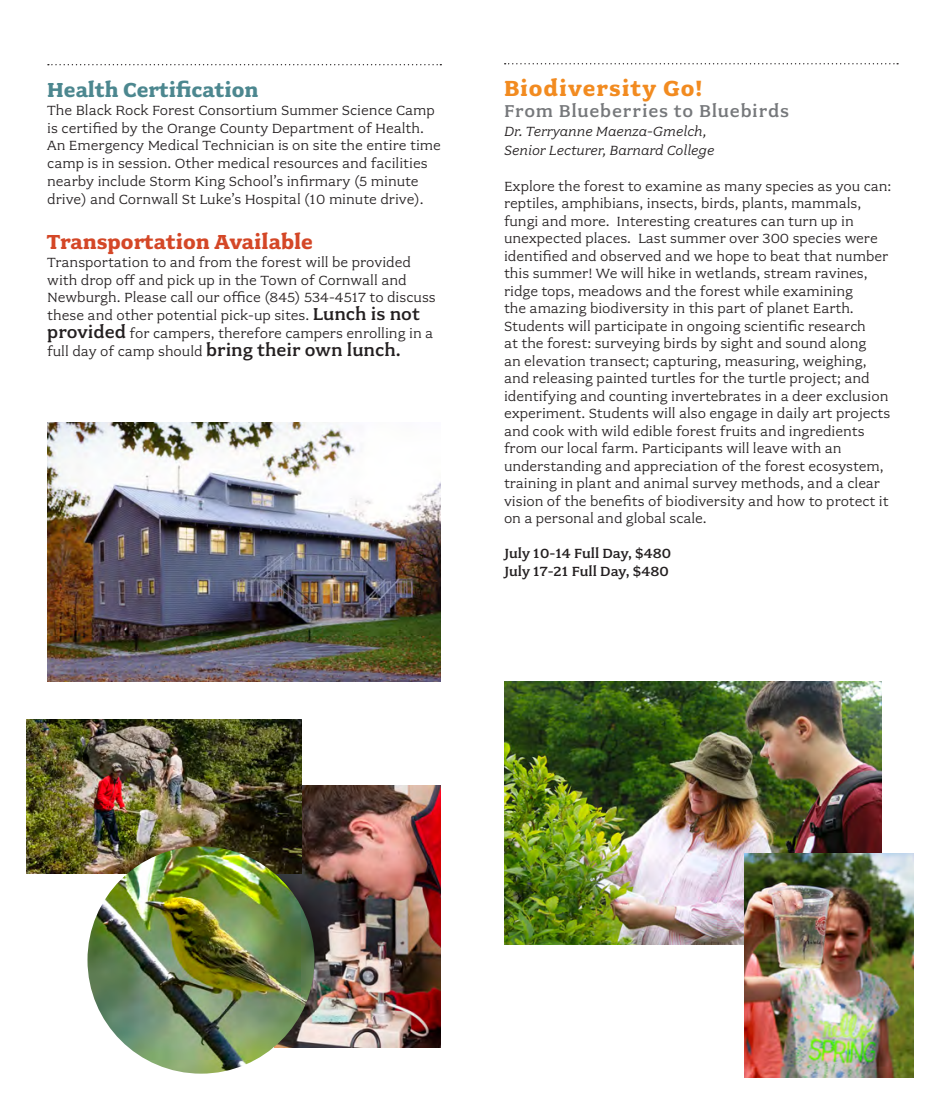
<style>
.page{position:relative;width:945px;height:1119px;background:#fff}
.page>*{position:absolute;margin:0;border:0;box-sizing:border-box;transform-origin:0 0}
.t1{font:700 24.5px "Fairplex Wide";letter-spacing:.05em;color:#f28b20}
.t2{font:700 22.75px "Fairplex Wide";color:#d44727}
.t3{font:700 22.75px "Fairplex Wide";color:#4c878f}
.Class_Title{font:500 19.25px "Fairplex Wide";letter-spacing:.04em;color:#76787b}
.t4{font:14.88px/17.5px "Fairplex Wide";color:#231f20}
.t5{font:italic 14.88px/19.2px "Fairplex Wide";letter-spacing:-.005em;color:#231f20}
.t6{font:500 14.88px "Fairplex Wide";color:#231f20}
.s1{font-weight:500;font-size:19.25px}
</style>
<div class="page">
<svg style="left:505px;top:63px;width:393px;height:1px"></svg>
<svg style="left:48px;top:64px;width:393px;height:1px"></svg>
<img style="left:504px;top:681px;width:378px;height:263px">
<img style="left:745px;top:853px;width:169px;height:224px">
<img style="left:274px;top:785px;width:167px;height:262px">
<img style="left:47px;top:422px;width:394px;height:259px">
<img style="left:26px;top:719px;width:276px;height:154px">
<img style="left:88px;top:846px;width:227px;height:227px;border-radius:114px">
<p class="t3" style="left:47px;top:77px;width:213px">Health Certification</p>
<p class="t4" style="left:47px;top:101px;width:395px">The Black Rock Forest Consortium Summer Science Camp is certified by the Orange County Department of Health.<br>An Emergency Medical Technician is on site the entire time camp is in session. Other medical resources and facilities nearby include Storm King School’s infirmary (5 minute drive) and Cornwall St Luke’s Hospital (10 minute drive).</p>
<p class="t2" style="left:47px;top:229px;width:267px">Transportation Available</p>
<p class="t4" style="left:47px;top:253px;width:390px">Transportation to and from the forest will be provided with drop off and pick up in the Town of Cornwall and Newburgh. Please call our office (845) 534-4517 to discuss these and other potential pick-up sites. <span class="s1">Lunch is not provided</span> for campers, therefore campers enrolling in a full day of camp should <span class="s1">bring their own lunch.</span></p>
<p class="t1" style="left:504px;top:74px;width:200px">Biodiversity Go!</p>
<p class="Class_Title" style="left:504px;top:100px;width:287px">From Blueberries to Bluebirds</p>
<p class="t5" style="left:504px;top:122px;width:212px">Dr. Terryanne Maenza-Gmelch,<br>Senior Lecturer, Barnard College</p>
<p class="t4" style="left:504px;top:177px;width:389px">Explore the forest to examine as many species as you can: reptiles, amphibians, insects, birds, plants, mammals, fungi and more. Interesting creatures can turn up in unexpected places. Last summer over 300 species were identified and observed and we hope to beat that number this summer! We will hike in wetlands, stream ravines, ridge tops, meadows and the forest while examining<br>the amazing biodiversity in this part of planet Earth.<br>Students will participate in ongoing scientific research<br>at the forest: surveying birds by sight and sound along<br>an elevation transect; capturing, measuring, weighing, and releasing painted turtles for the turtle project; and identifying and counting invertebrates in a deer exclusion experiment. Students will also engage in daily art projects and cook with wild edible forest fruits and ingredients from our local farm. Participants will leave with an understanding and appreciation of the forest ecosystem, training in plant and animal survey methods, and a clear vision of the benefits of biodiversity and how to protect it on a personal and global scale.</p>
<p class="t6" style="left:504px;top:545px;width:169px">July 10-14 Full Day, $480</p>
<p class="t6" style="left:504px;top:562px;width:166px">July 17-21 Full Day, $480</p>
</div>
